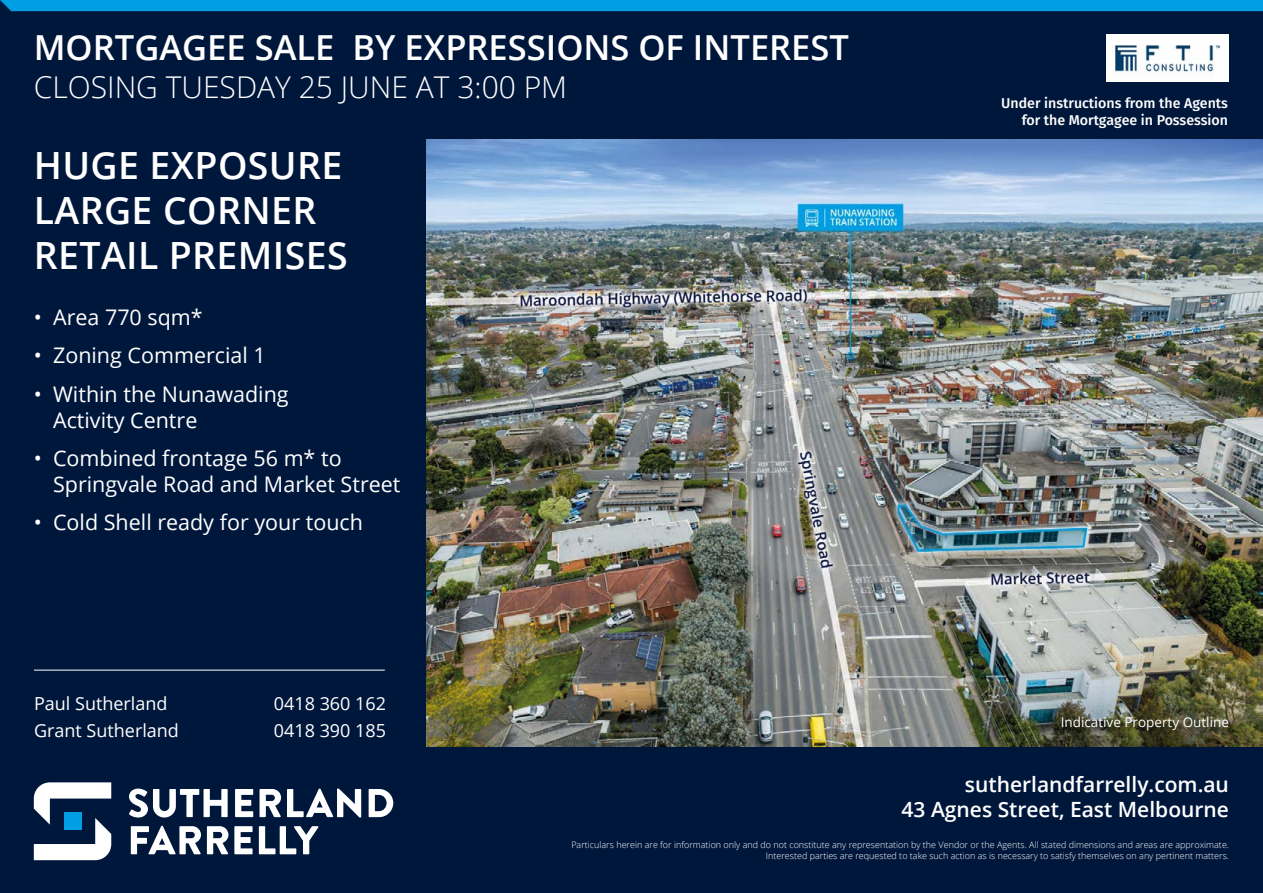
<style>
.page{position:relative;width:1263px;height:893px;background:#fff}
.page>*{position:absolute;margin:0;border:0;box-sizing:border-box;transform-origin:0 0}
.t1{font:600 37.5px/45px "Open Sans";letter-spacing:.01em;color:#fff}
.t2{font:600 34.5px "Open Sans";color:#fff}
.t3{font:300 30px "Open Sans";color:#fff}
.t4{font:21.45px/25.8px "Open Sans";color:#fff}
.t5{font:600 21px/25.2px "Open Sans";color:#fff;text-align:right}
.t6{font:18px "Open Sans";color:#fff}
.t7{font:500 14.25px/17.1px "Fira Sans";color:#fff;text-align:right}
.t8{font:13.5px "Open Sans";color:#fff}
.t9{font:300 9px/10.8px "Open Sans";color:#fff;text-align:right}
</style>
<div class="page">
<div style="left:0;top:11px;width:1263px;height:882px;background:#00173c"></div>
<svg style="left:34px;top:782px;width:77px;height:78px"></svg>
<svg style="left:129px;top:789px;width:99px;height:28px"></svg>
<svg style="left:235px;top:789px;width:18px;height:28px"></svg>
<svg style="left:260px;top:789px;width:21px;height:28px"></svg>
<svg style="left:287px;top:789px;width:74px;height:28px"></svg>
<svg style="left:369px;top:789px;width:24px;height:28px"></svg>
<svg style="left:131px;top:826px;width:70px;height:28px"></svg>
<svg style="left:207px;top:826px;width:21px;height:28px"></svg>
<svg style="left:234px;top:826px;width:19px;height:28px"></svg>
<svg style="left:259px;top:826px;width:60px;height:28px"></svg>
<img style="left:427px;top:139px;width:835px;height:607px">
<hr style="left:34px;top:670px;width:351px;height:1px;background:#fff">
<div style="left:0;top:0;width:1263px;height:11px;background:#009fe3"></div>
<div style="left:1061px;top:716px;width:174px;height:21px;background:#000;opacity:.75"></div>
<img style="left:1106px;top:34px;width:123px;height:47px">
<h2 class="t2" style="left:34px;top:24px;width:817px">MORTGAGEE SALE BY EXPRESSIONS OF INTEREST</h2>
<h3 class="t3" style="left:34px;top:67px;width:535px">CLOSING TUESDAY 25 JUNE AT 3:00 PM</h3>
<h1 class="t1" style="left:34px;top:142px;width:315px">HUGE EXPOSURE<br>LARGE CORNER<br>RETAIL PREMISES</h1>
<h3 class="t4" style="left:34px;top:303px;width:170px">• Area 770 sqm*</h3>
<h3 class="t4" style="left:34px;top:342px;width:234px">• Zoning Commercial 1</h3>
<h3 class="t4" style="left:53px;top:381px;width:237px;text-indent:-19px">• Within the Nunawading<br>Activity Centre</h3>
<h3 class="t4" style="left:53px;top:445px;width:349px;text-indent:-19px">• Combined frontage 56 m* to<br>Springvale Road and Market Street</h3>
<h3 class="t4" style="left:34px;top:509px;width:331px">• Cold Shell ready for your touch</h3>
<h3 class="t7" style="left:1001px;top:94px;width:228px">Under instructions from the Agents for the Mortgagee in Possession</h3>
<h3 class="t6" style="left:34px;top:691px;width:135px">Paul Sutherland</h3>
<h3 class="t6" style="left:274px;top:691px;width:114px">0418 360 162</h3>
<h3 class="t6" style="left:34px;top:718px;width:146px">Grant Sutherland</h3>
<h3 class="t6" style="left:274px;top:718px;width:114px">0418 390 185</h3>
<h3 class="t8" style="left:1061px;top:713px;width:170px">Indicative Property Outline</h3>
<h3 class="t5" style="left:901px;top:771px;width:329px">sutherlandfarrelly.com.au<br>43 Agnes Street, East Melbourne</h3>
<p class="t9" style="left:571px;top:839px;width:659px">Particulars herein are for information only and do not constitute any representation by the Vendor or the Agents. All stated dimensions and areas are approximate.<br>Interested parties are requested to take such action as is necessary to satisfy themselves on any pertinent matters.</p>
</div>
